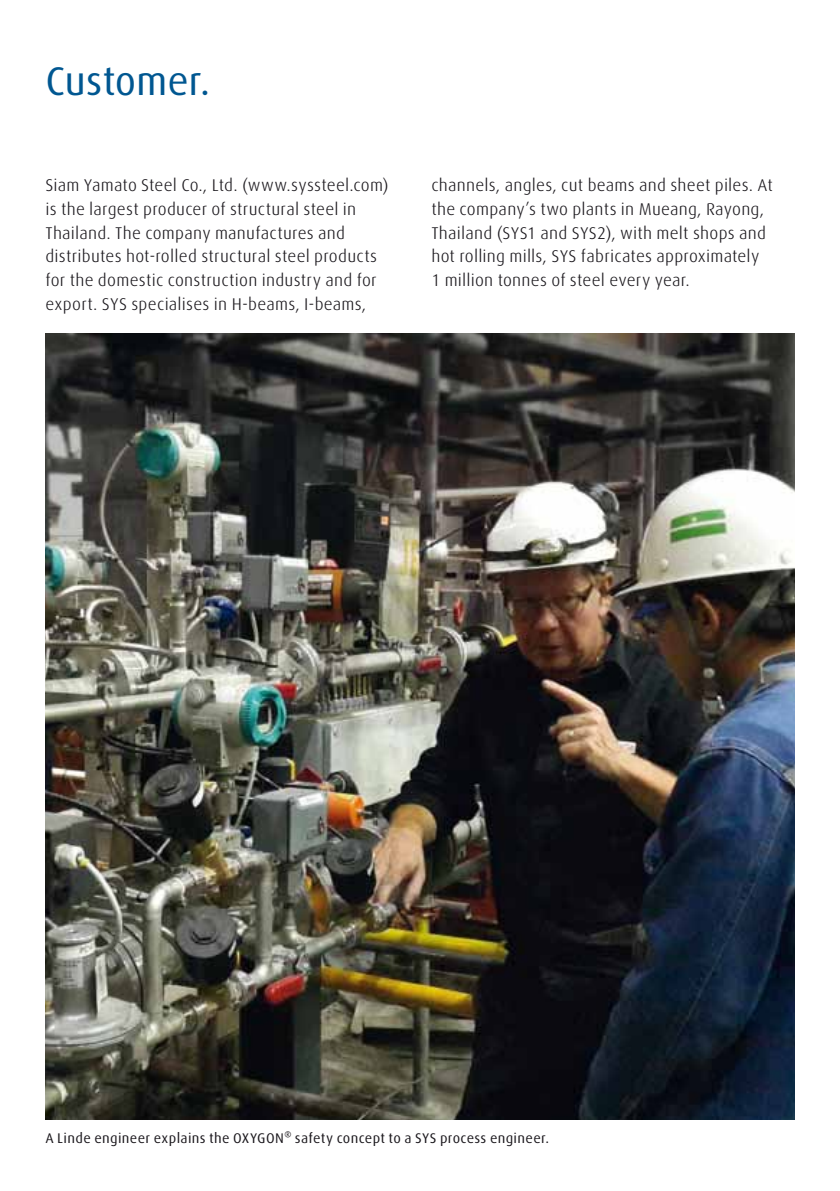
<style>
.page{position:relative;width:840px;height:1191px;background:#fff}
.page>*{position:absolute;margin:0;border:0;box-sizing:border-box;transform-origin:0 0}
.t1{font:40px "Linde Dax Global";letter-spacing:-.01em;color:#005791}
.t2{font:300 17px/23.8px "Linde Dax Global";letter-spacing:.015em;color:#1a171c}
.t3{font:14px "Linde Dax Global";letter-spacing:.02em;color:#1a171c}
</style>
<div class="page">
<img style="left:45px;top:334px;width:749px;height:785px">
<h1 class="t1" style="left:45px;top:58px;width:166px">Customer.</h1>
<p class="t2" style="left:45px;top:173px;width:344px">Siam Yamato Steel Co., Ltd. (www.syssteel.com) is the largest producer of structural steel in Thailand. The company manufactures and distributes hot-rolled structural steel products for the domestic construction industry and for export. SYS specialises in H-beams, I-beams,</p>
<p class="t2" style="left:431px;top:173px;width:343px">channels, angles, cut beams and sheet piles. At the company’s two plants in Mueang, Rayong, Thailand (SYS1 and SYS2), with melt shops and hot rolling mills, SYS fabricates approximately<br>1 million tonnes of steel every year.</p>
<p class="t3" style="left:45px;top:1130px;width:505px">A Linde engineer explains the OXYGON® safety concept to a SYS process engineer.</p>
</div>
